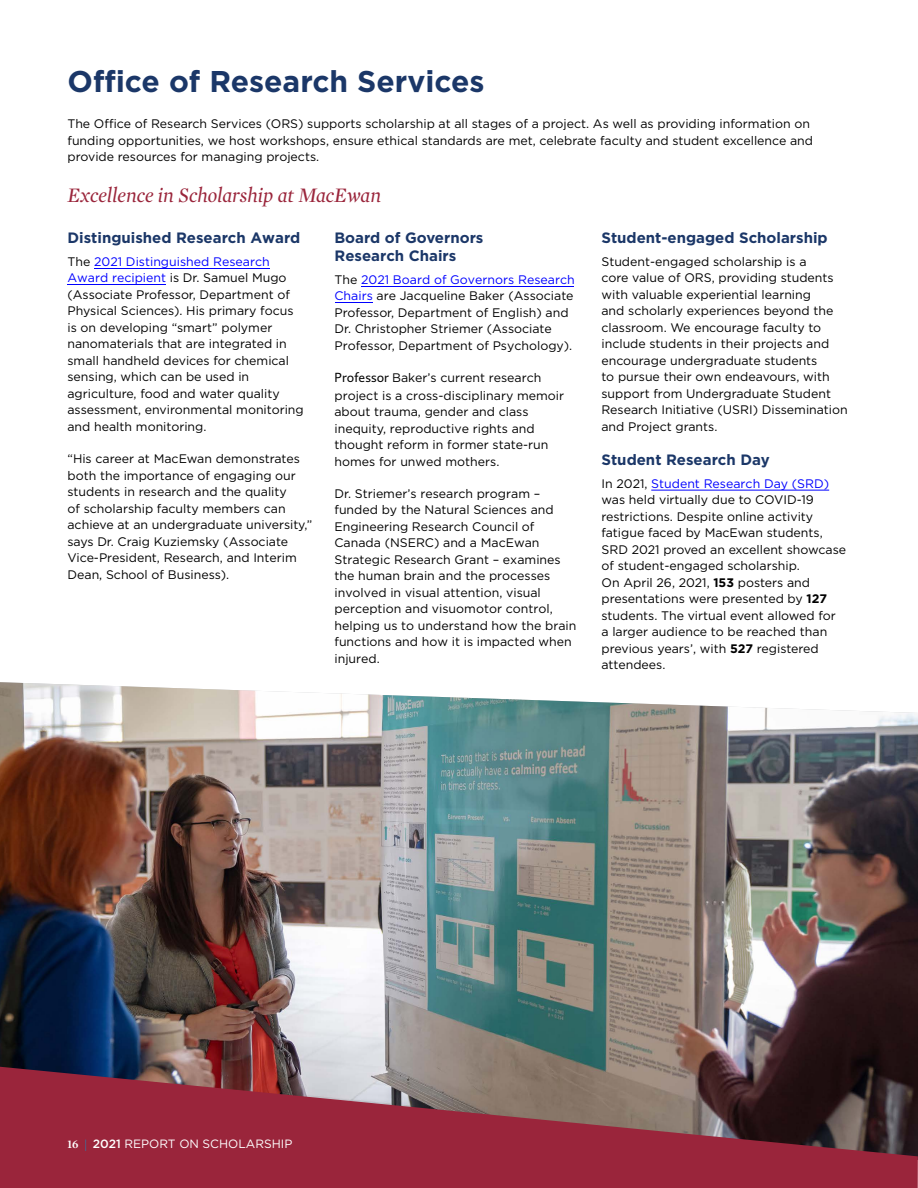
<style>
.page{position:relative;width:918px;height:1188px;background:#fff}
.page>*{position:absolute;margin:0;border:0;box-sizing:border-box;transform-origin:0 0}
.t1{font:700 30px "Gotham";color:#1b3768}
.t2{font:italic 21px "Mercury Display";color:#9a253b}
.t3{font:700 15px/18px "Gotham";color:#1b3768}
.t4{font:12.3px/16.5px "Gotham";color:#000}
.t5{font:12px "Gotham";color:#fff}
.s1{color:#00f}
.s2{font-family:"Quire Sans Pro";font-size:13.2px}
.s3{font-weight:700}
.s4{font-family:"Mercury Display";font-weight:700}
.s5{font-family:"Mercury Display";color:#00a0dd}
.s6{font-weight:500}
</style>
<div class="page">
<img style="left:0;top:682px;width:918px;height:383px">
<hr style="left:68px;top:284px;width:98px;height:1px;background:#00f">
<hr style="left:94px;top:268px;width:176px;height:1px;background:#00f">
<hr style="left:335px;top:302px;width:37px;height:1px;background:#00f">
<hr style="left:362px;top:286px;width:212px;height:1px;background:#00f">
<hr style="left:651px;top:490px;width:178px;height:1px;background:#00f">
<svg style="left:0;top:1065px;width:918px;height:123px;background:#873845"></svg>
<h1 class="t1" style="left:68px;top:64px;width:419px">Office of Research Services</h1>
<p class="t4" style="left:68px;top:115px;width:747px">The Office of Research Services (ORS) supports scholarship at all stages of a project. As well as providing information on funding opportunities, we host workshops, ensure ethical standards are met, celebrate faculty and student excellence and provide resources for managing projects.</p>
<h2 class="t2" style="left:68px;top:181px;width:315px">Excellence in Scholarship at MacEwan</h2>
<p class="t3" style="left:68px;top:228px;width:234px">Distinguished Research Award</p>
<p class="t4" style="left:67px;top:253px;width:238px">The <span class="s1">2021 Distinguished Research Award recipient</span> is Dr. Samuel Mugo (Associate Professor, Department of Physical Sciences). His primary focus is on developing “smart” polymer nanomaterials that are integrated in small handheld devices for chemical sensing, which can be used in agriculture, food and water quality assessment, environmental monitoring and health monitoring.</p>
<p class="t4" style="left:67px;top:450px;width:246px">“His career at MacEwan demonstrates both the importance of engaging our students in research and the quality<br>of scholarship faculty members can achieve at an undergraduate university,” says Dr. Craig Kuziemsky (Associate Vice-President, Research, and Interim Dean, School of Business).</p>
<p class="t3" style="left:334px;top:228px;width:150px">Board of Governors<br>Research Chairs</p>
<p class="t4" style="left:334px;top:271px;width:242px">The <span class="s1">2021 Board of Governors Research Chairs</span> are Jacqueline Baker (Associate Professor, Department of English) and Dr. Christopher Striemer (Associate Professor, Department of Psychology).</p>
<p class="t4" style="left:334px;top:368px;width:231px;line-height:17.9px"><span class="s2">Professor</span> Baker’s current research project is a cross-disciplinary memoir</p>
<p class="t4" style="left:334px;top:403px;width:216px">about trauma, gender and class inequity, reproductive rights and thought reform in former state-run homes for unwed mothers.</p>
<p class="t4" style="left:334px;top:485px;width:244px">Dr. Striemer’s research program – funded by the Natural Sciences and<br>Engineering Research Council of<br>Canada (NSERC) and a MacEwan<br>Strategic Research Grant – examines the human brain and the processes involved in visual attention, visual perception and visuomotor control, helping us to understand how the brain functions and how it is impacted when injured.</p>
<p class="t3" style="left:602px;top:228px;width:228px">Student-engaged Scholarship</p>
<p class="t4" style="left:602px;top:253px;width:248px">Student-engaged scholarship is a<br>core value of ORS, providing students with valuable experiential learning<br>and scholarly experiences beyond the classroom. We encourage faculty to include students in their projects and encourage undergraduate students<br>to pursue their own endeavours, with support from Undergraduate Student Research Initiative (USRI) Dissemination and Project grants.</p>
<p class="t3" style="left:602px;top:450px;width:170px">Student Research Day</p>
<p class="t4" style="left:602px;top:475px;width:246px">In 2021, <span class="s1">Student Research Day (SRD) </span>was held virtually due to COVID-19 restrictions. Despite online activity fatigue faced by MacEwan students, SRD 2021 proved an excellent showcase of student-engaged scholarship.<br>On April 26, 2021, <span class="s3">153</span> posters and presentations were presented by <span class="s3">127 </span>students. The virtual event allowed for<br>a larger audience to be reached than previous years’, with <span class="s3">527</span> registered attendees.</p>
<p class="t5" style="left:68px;top:1138px;width:226px"><span class="s4">16</span> <span class="s5">|</span> <span class="s6">2021</span> REPORT ON SCHOLARSHIP</p>
</div>
